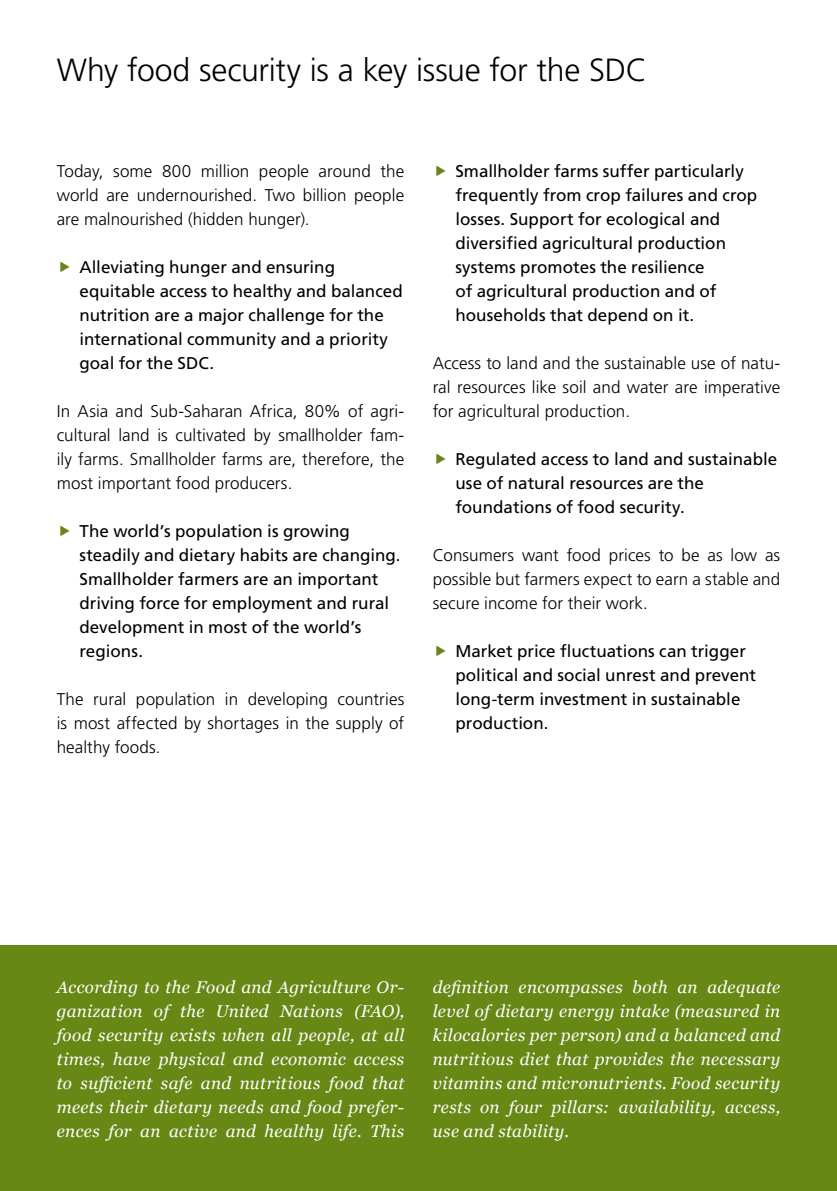
<style>
.page{position:relative;width:837px;height:1191px;background:#fff}
.page>*{position:absolute;margin:0;border:0;box-sizing:border-box;transform-origin:0 0}
.t1{font:300 32px "Frutiger LT Pro";letter-spacing:-.01em;color:#000}
.t2{font:17px/24px "Frutiger LT Pro";color:#000}
.t3{font:300 17px/24px "Frutiger LT Pro";letter-spacing:.005em;color:#000;text-align:justify}
.t4{font:italic 17px/24px "Georgia";letter-spacing:.02em;color:#fff;text-align:justify}
</style>
<div class="page">
<div style="left:0;top:945px;width:836px;height:246px;background:#688816"></div>
<h1 class="t1" style="left:57px;top:51px;width:592px">Why food security is a key issue for the SDC</h1>
<p class="t3" style="left:57px;top:159px;width:349px">Today, some 800 million people around the world are undernourished. Two billion people are malnourished (hidden hunger).</p>
<p class="t2" style="left:79px;top:255px;width:325px">Alleviating hunger and ensuring equitable access to healthy and balanced nutrition are a major challenge for the international community and a priority goal for the SDC.</p>
<p class="t3" style="left:57px;top:399px;width:349px">In Asia and Sub-Saharan Africa, 80% of agri&shy;cultural land is cultivated by smallholder fam&shy;ily farms. Smallholder farms are, therefore, the most important food producers.</p>
<p class="t2" style="left:79px;top:519px;width:322px">The world’s population is growing steadily and dietary habits are changing.<br>Smallholder farmers are an important driving force for employment and rural development in most of the world’s regions.</p>
<p class="t3" style="left:57px;top:687px;width:349px">The rural population in developing countries is most affected by shortages in the supply of healthy foods.</p>
<p class="t2" style="left:455px;top:159px;width:303px">Smallholder farms suffer particularly frequently from crop failures and crop losses. Support for ecological and diversified agricultural production systems promotes the resilience<br>of agricultural production and of households that depend on it.</p>
<p class="t3" style="left:432px;top:351px;width:349px">Access to land and the sustainable use of natu&shy;ral resources like soil and water are imperative for agricultural production.</p>
<p class="t2" style="left:455px;top:447px;width:323px">Regulated access to land and sustainable use of natural resources are the foundations of food security.</p>
<p class="t3" style="left:432px;top:543px;width:349px">Consumers want food prices to be as low as possible but farmers expect to earn a stable and secure income for their work.</p>
<p class="t2" style="left:455px;top:639px;width:302px">Market price fluctuations can trigger political and social unrest and prevent long-term investment in sustainable production.</p>
<p class="t4" style="left:57px;top:974px;width:349px">According to the Food and Agriculture Or&shy;ganization of the United Nations (FAO), food security exists when all people, at all times, have physical and economic access to sufficient safe and nutritious food that meets their dietary needs and food prefer&shy;ences for an active and healthy life. This</p>
<p class="t4" style="left:432px;top:974px;width:349px">definition encompasses both an adequate level of dietary energy intake (measured in kilocalories per person) and a balanced and nutritious diet that provides the necessary vitamins and micronutrients. Food security rests on four pillars: availability, access, use and stability.</p>
</div>
